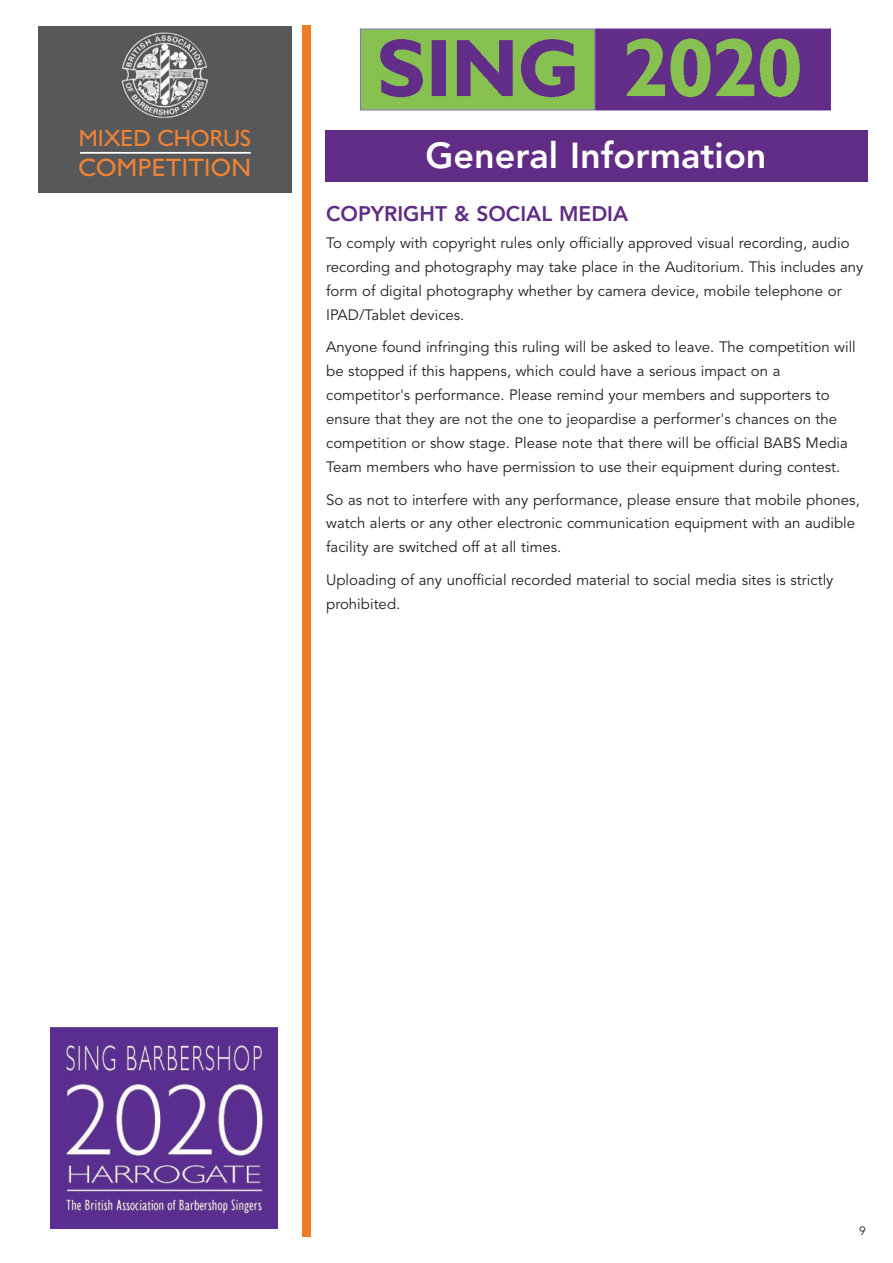
<style>
.page{position:relative;width:893px;height:1263px;background:#fff}
.page>*{position:absolute;margin:0;border:0;box-sizing:border-box;transform-origin:0 0}
.t1{font:800 36px "Avenir";color:#fff}
.t2{font:25.35px "Humanist 521 BT";letter-spacing:.015em;color:#f08334}
.t3{font:23.55px "Humanist 521 BT";color:#f08334}
.t4{font:800 21px "Avenir";color:#602c86}
.t5{font:15px/23.9px "Avenir";color:#231f20}
.t6{font:12px "Avenir";color:#231f20}
</style>
<div class="page">
<div style="left:302px;top:26px;width:8px;height:1211px;background:#ee7c27"></div>
<img style="left:51px;top:1027px;width:226px;height:201px">
<img style="left:359px;top:28px;width:473px;height:83px">
<div style="left:325px;top:130px;width:542px;height:52px;background:#602c86"></div>
<div style="left:38px;top:26px;width:254px;height:167px;background:#57585a"></div>
<hr style="left:80px;top:152px;width:171px;height:2px;background:#fff">
<img style="left:121px;top:32px;width:87px;height:87px;border-radius:50%">
<p class="t3" style="left:79px;top:123px;width:174px">MIXED CHORUS</p>
<p class="t2" style="left:78px;top:152px;width:174px">COMPETITION</p>
<p class="t1" style="left:426px;top:141px;width:343px">General Information</p>
<p class="t4" style="left:326px;top:205px;width:304px">COPYRIGHT &amp; SOCIAL MEDIA</p>
<p class="t5" style="left:326px;top:233px;width:539px">To comply with copyright rules only officially approved visual recording, audio recording and photography may take place in the Auditorium. This includes any form of digital photography whether by camera device, mobile telephone or IPAD/Tablet devices.</p>
<p class="t5" style="left:326px;top:337px;width:531px">Anyone found infringing this ruling will be asked to leave. The competition will be stopped if this happens, which could have a serious impact on a</p>
<p class="t5" style="left:326px;top:385px;width:523px">competitor's performance. Please remind your members and supporters to ensure that they are not the one to jeopardise a performer's chances on the competition or show stage. Please note that there will be official BABS Media Team members who have permission to use their equipment during contest.</p>
<p class="t5" style="left:326px;top:489px;width:535px">So as not to interfere with any performance, please ensure that mobile phones, watch alerts or any other electronic communication equipment with an audible facility are switched off at all times.</p>
<p class="t5" style="left:326px;top:570px;width:509px">Uploading of any unofficial recorded material to social media sites is strictly prohibited.</p>
<p class="t6" style="left:859px;top:1225px;width:8px">9</p>
</div>
